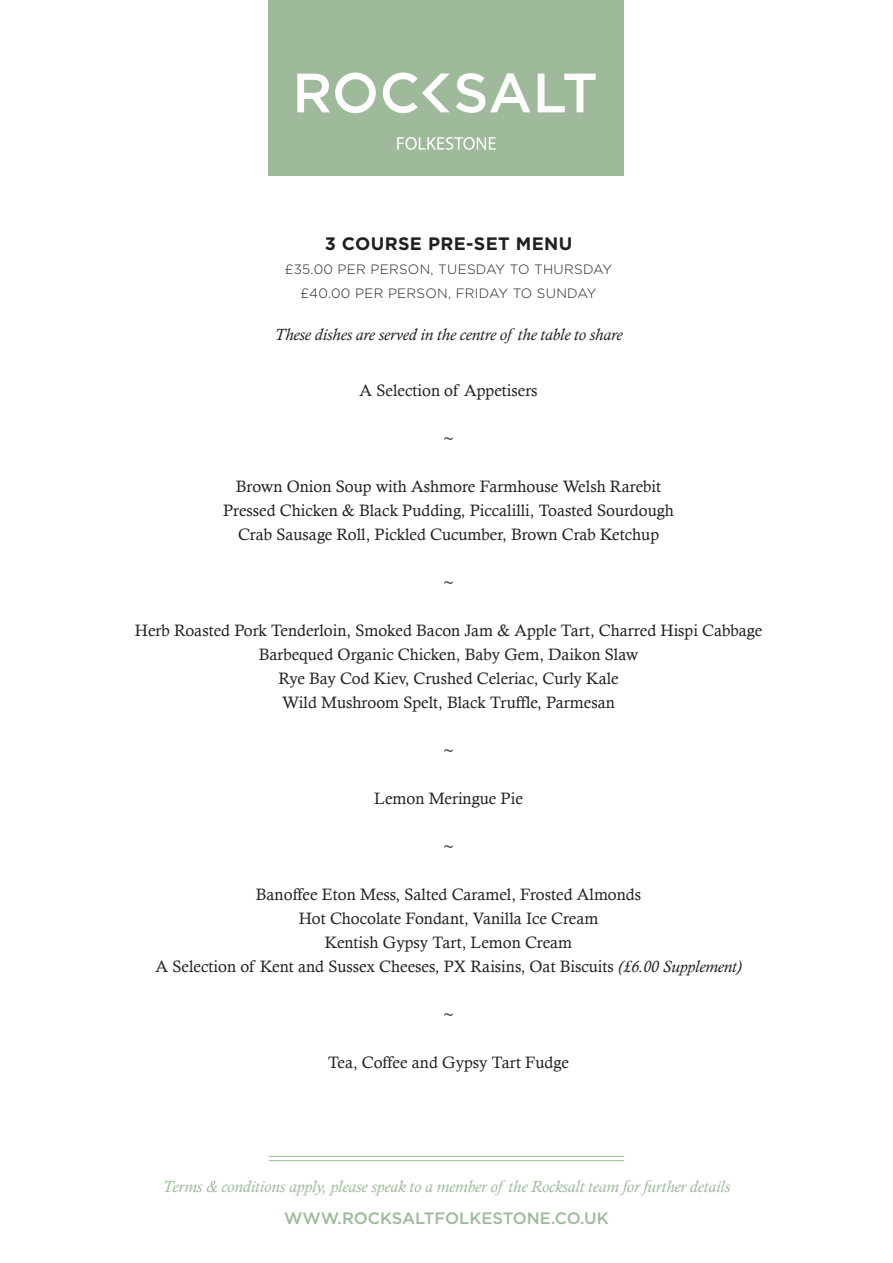
<style>
.page{position:relative;width:893px;height:1263px;background:#fff}
.page>*{position:absolute;margin:0;border:0;box-sizing:border-box;transform-origin:0 0}
.t1{font:700 18px "Gotham";letter-spacing:.02em;color:#231f20}
.t2{font:16.5px/24px "Calisto";color:#231f20;text-align:center}
.t3{font:italic 16.5px "Calisto";color:#9eba9a}
.t4{font:italic 16.5px "Calisto";color:#231f20}
.t5{font:500 16.5px "Gotham";color:#9eba9a}
.t6{font:300 13.5px/24px "Gotham";letter-spacing:.02em;color:#231f20;text-align:center}
.s1{font-style:italic}
</style>
<div class="page">
<div style="left:268px;top:0;width:356px;height:176px;background:#9eba9a"></div>
<svg style="left:397px;top:137px;width:99px;height:13px"></svg>
<svg style="left:297px;top:72px;width:299px;height:41px"></svg>
<hr style="left:269px;top:1160px;width:355px;height:1px;background:#9eba9a">
<hr style="left:269px;top:1156px;width:355px;height:1px;background:#9eba9a">
<p class="t1" style="left:325px;top:232px;width:249px">3 COURSE PRE-SET MENU</p>
<p class="t6" style="left:285px;top:257px;width:329px">£35.00 PER PERSON, TUESDAY TO THURSDAY £40.00 PER PERSON, FRIDAY TO SUNDAY</p>
<p class="t4" style="left:275px;top:325px;width:349px">These dishes are served in the centre of the table to share</p>
<p class="t2" style="left:360px;top:378px;width:179px">A Selection of Appetisers</p>
<p class="t2" style="left:443px;top:426px;width:12px">~</p>
<p class="t2" style="left:223px;top:474px;width:452px">Brown Onion Soup with Ashmore Farmhouse Welsh Rarebit<br>Pressed Chicken &amp; Black Pudding, Piccalilli, Toasted Sourdough<br>Crab Sausage Roll, Pickled Cucumber, Brown Crab Ketchup</p>
<p class="t2" style="left:443px;top:570px;width:12px">~</p>
<p class="t2" style="left:135px;top:618px;width:629px">Herb Roasted Pork Tenderloin, Smoked Bacon Jam &amp; Apple Tart, Charred Hispi Cabbage Barbequed Organic Chicken, Baby Gem, Daikon Slaw<br>Rye Bay Cod Kiev, Crushed Celeriac, Curly Kale<br>Wild Mushroom Spelt, Black Truffle, Parmesan</p>
<p class="t2" style="left:443px;top:738px;width:12px">~</p>
<p class="t2" style="left:374px;top:786px;width:150px">Lemon Meringue Pie</p>
<p class="t2" style="left:443px;top:834px;width:12px">~</p>
<p class="t2" style="left:156px;top:882px;width:587px">Banoffee Eton Mess, Salted Caramel, Frosted Almonds<br>Hot Chocolate Fondant, Vanilla Ice Cream<br>Kentish Gypsy Tart, Lemon Cream<br>A Selection of Kent and Sussex Cheeses, PX Raisins, Oat Biscuits <span class="s1">(£6.00 Supplement)</span></p>
<p class="t2" style="left:443px;top:1002px;width:12px">~</p>
<p class="t2" style="left:328px;top:1050px;width:242px">Tea, Coffee and Gypsy Tart Fudge</p>
<p class="t3" style="left:163px;top:1176px;width:569px">Terms &amp; conditions apply, please speak to a member of the Rocksalt team for further details</p>
<p class="t5" style="left:284px;top:1207px;width:326px">WWW.ROCKSALTFOLKESTONE.CO.UK</p>
</div>
